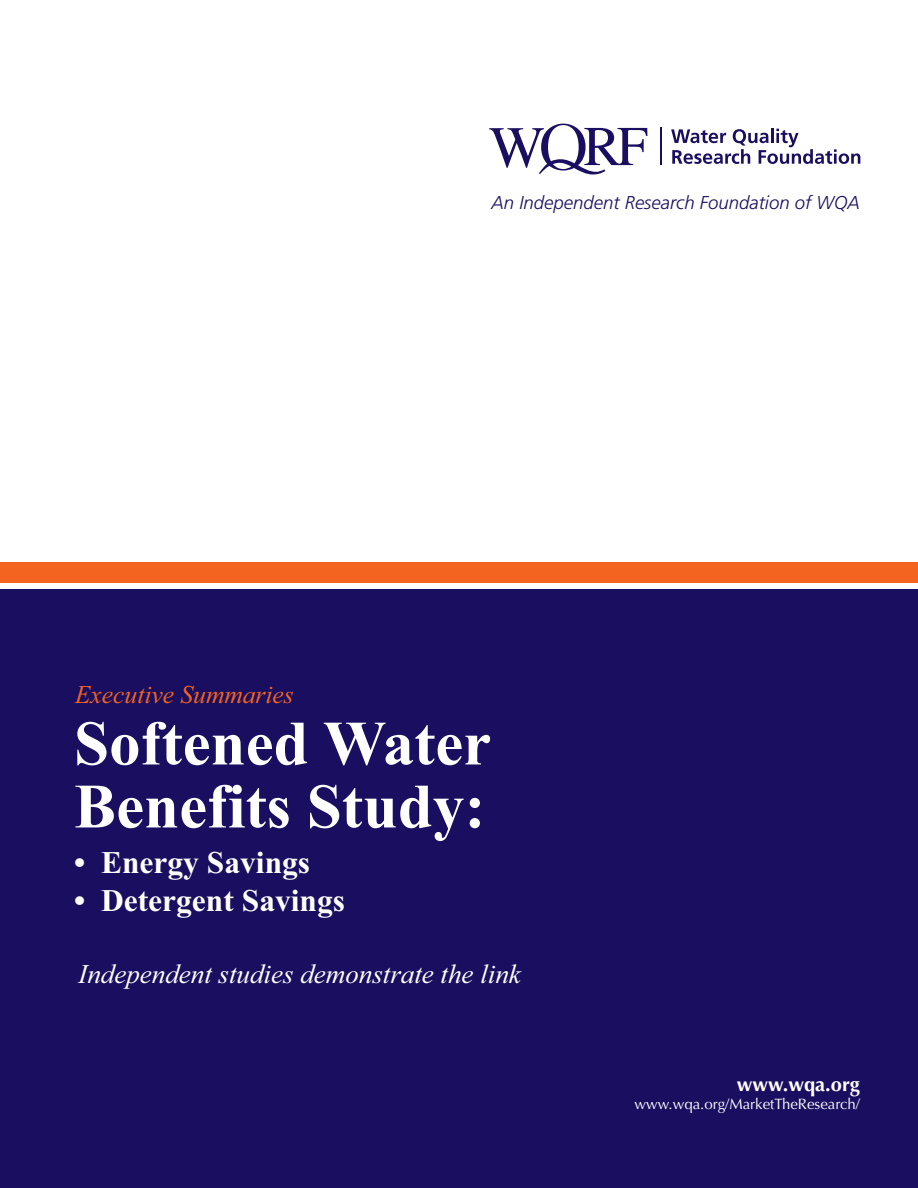
<style>
.page{position:relative;width:918px;height:1188px;background:#fff}
.page>*{position:absolute;margin:0;border:0;box-sizing:border-box;transform-origin:0 0}
.t1{font:700 63px/63px "Times New Roman";color:#fff}
.t2{font:700 31.5px "Times New Roman";color:#fff}
.t3{font:italic 27px "Times New Roman";color:#fff}
.t4{font:italic 25.5px "Times New Roman";color:#f36421}
.t5{font:700 20.1px "Optima";color:#fff}
.t6{font:italic 300 18.6px "Frutiger";color:#1a0e60}
.t7{font:15px "Optima";color:#fff}
</style>
<div class="page">
<div style="left:0;top:563px;width:918px;height:20px;background:#f36421"></div>
<div style="left:0;top:589px;width:918px;height:599px;background:#1a0e60"></div>
<hr style="left:771px;top:128px;width:3px;height:15px;background:#1a0e60">
<svg style="left:671px;top:129px;width:189px;height:35px"></svg>
<hr style="left:661px;top:128px;width:1px;height:37px;background:#1a0e60">
<svg style="left:489px;top:124px;width:158px;height:50px"></svg>
<h3 class="t4" style="left:75px;top:677px;width:220px">Executive Summaries</h3>
<p class="t6" style="left:492px;top:195px;width:370px">An Independent Research Foundation of WQA</p>
<h1 class="t1" style="left:74px;top:710px;width:419px">Softened Water<br>Benefits Study:</h1>
<h2 class="t2" style="left:74px;top:841px;width:238px">• Energy Savings</h2>
<h2 class="t2" style="left:74px;top:879px;width:273px">• Detergent Savings</h2>
<h3 class="t3" style="left:78px;top:955px;width:444px">Independent studies demonstrate the link</h3>
<p class="t5" style="left:737px;top:1076px;width:124px">www.wqa.org</p>
<p class="t7" style="left:635px;top:1098px;width:227px">www.wqa.org/MarketTheResearch/</p>
</div>
